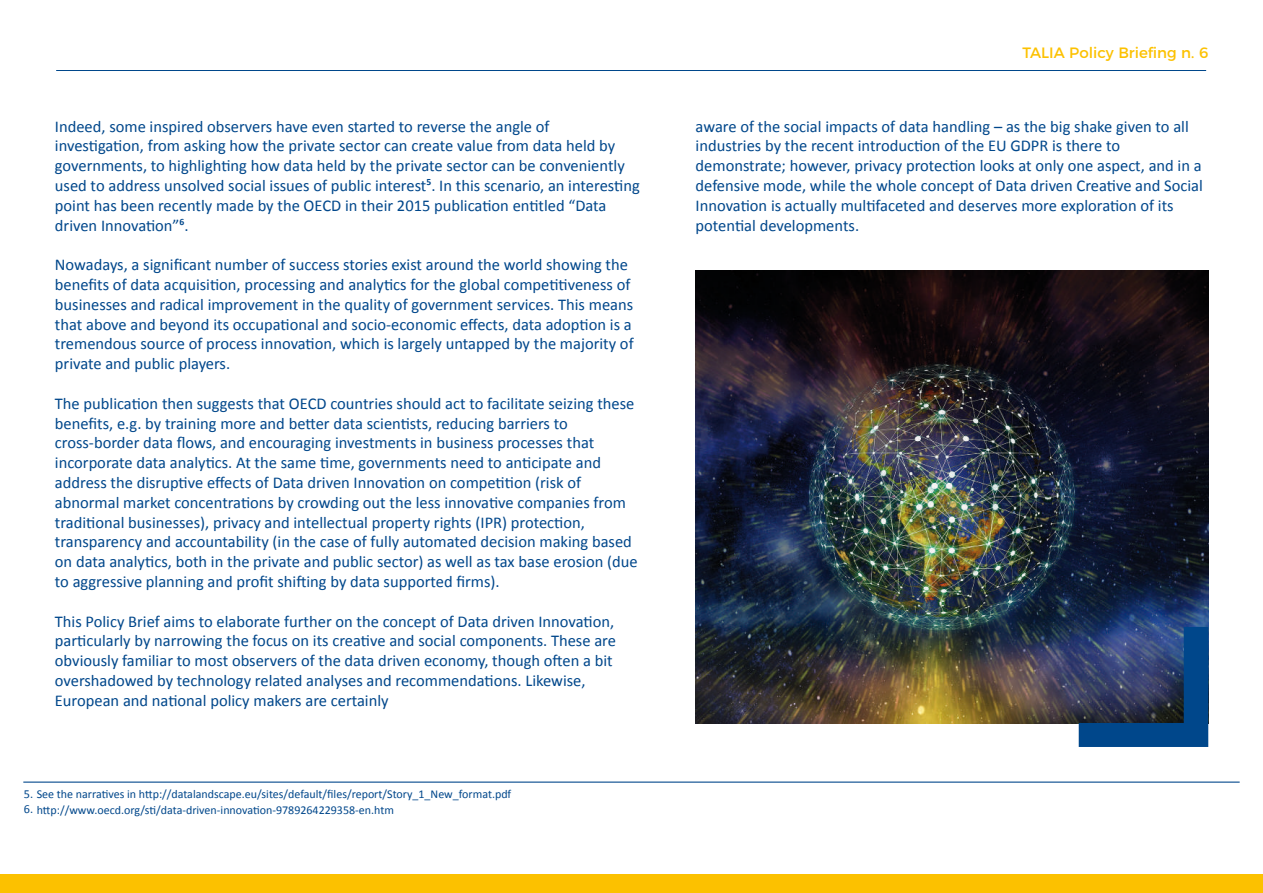
<style>
.page{position:relative;width:1263px;height:893px;background:#fff}
.page>*{position:absolute;margin:0;border:0;box-sizing:border-box;transform-origin:0 0}
.t1{font:16.5px/19.8px "Calibri";color:#00478b}
.t2{font:15px "Montserrat";color:#fcc100}
.t3{font:12px "Calibri";color:#00478b}
.s1{font-size:12.3px}
</style>
<div class="page">
<img style="left:696px;top:271px;width:512px;height:453px">
<div style="left:0;top:875px;width:1263px;height:18px;background:#fcc100"></div>
<hr style="left:56px;top:70px;width:1150px;height:1px;background:#00478b">
<hr style="left:23px;top:782px;width:1217px;height:1px;background:#00478b">
<svg style="left:1079px;top:627px;width:129px;height:120px;background:#224273"></svg>
<p class="t1" style="left:55px;top:115px;width:586px">Indeed, some inspired observers have even started to reverse the angle of investigation, from asking how the private sector can create value from data held by governments, to highlighting how data held by the private sector can be conveniently used to address unsolved social issues of public interest<sup>5</sup>. In this scenario, an interesting point has been recently made by the OECD in their 2015 publication entitled “Data driven Innovation”<sup>6</sup>.</p>
<p class="t1" style="left:55px;top:254px;width:580px">Nowadays, a significant number of success stories exist around the world showing the benefits of data acquisition, processing and analytics for the global competitiveness of businesses and radical improvement in the quality of government services. This means that above and beyond its occupational and socio-economic effects, data adoption is a tremendous source of process innovation, which is largely untapped by the majority of private and public players.</p>
<p class="t1" style="left:55px;top:393px;width:584px">The publication then suggests that OECD countries should act to facilitate seizing these benefits, e.g. by training more and better data scientists, reducing barriers to cross-border data flows, and encouraging investments in business processes that incorporate data analytics. At the same time, governments need to anticipate and address the disruptive effects of Data driven Innovation on competition (risk of abnormal market concentrations by crowding out the less innovative companies from traditional businesses), privacy and intellectual property rights (IPR) protection, transparency and accountability (in the case of fully automated decision making based on data analytics, both in the private and public sector) as well as tax base erosion (due to aggressive planning and profit shifting by data supported firms).</p>
<p class="t1" style="left:55px;top:610px;width:563px">This Policy Brief aims to elaborate further on the concept of Data driven Innovation, particularly by narrowing the focus on its creative and social components. These are obviously familiar to most observers of the data driven economy, though often a bit overshadowed by technology related analyses and recommendations. Likewise, European and national policy makers are certainly</p>
<p class="t3" style="left:24px;top:786px;width:489px"><span class="s1">5.</span> See the narratives in http://datalandscape.eu/sites/default/files/report/Story_1_New_format.pdf</p>
<p class="t3" style="left:24px;top:802px;width:372px"><span class="s1">6.</span> http://www.oecd.org/sti/data-driven-innovation-9789264229358-en.htm</p>
<p class="t2" style="left:1022px;top:41px;width:187px">TALIA Policy Briefing n. 6</p>
<p class="t1" style="left:696px;top:115px;width:509px">aware of the social impacts of data handling – as the big shake given to all industries by the recent introduction of the EU GDPR is there to demonstrate; however, privacy protection looks at only one aspect, and in a defensive mode, while the whole concept of Data driven Creative and Social Innovation is actually multifaceted and deserves more exploration of its potential developments.</p>
</div>
